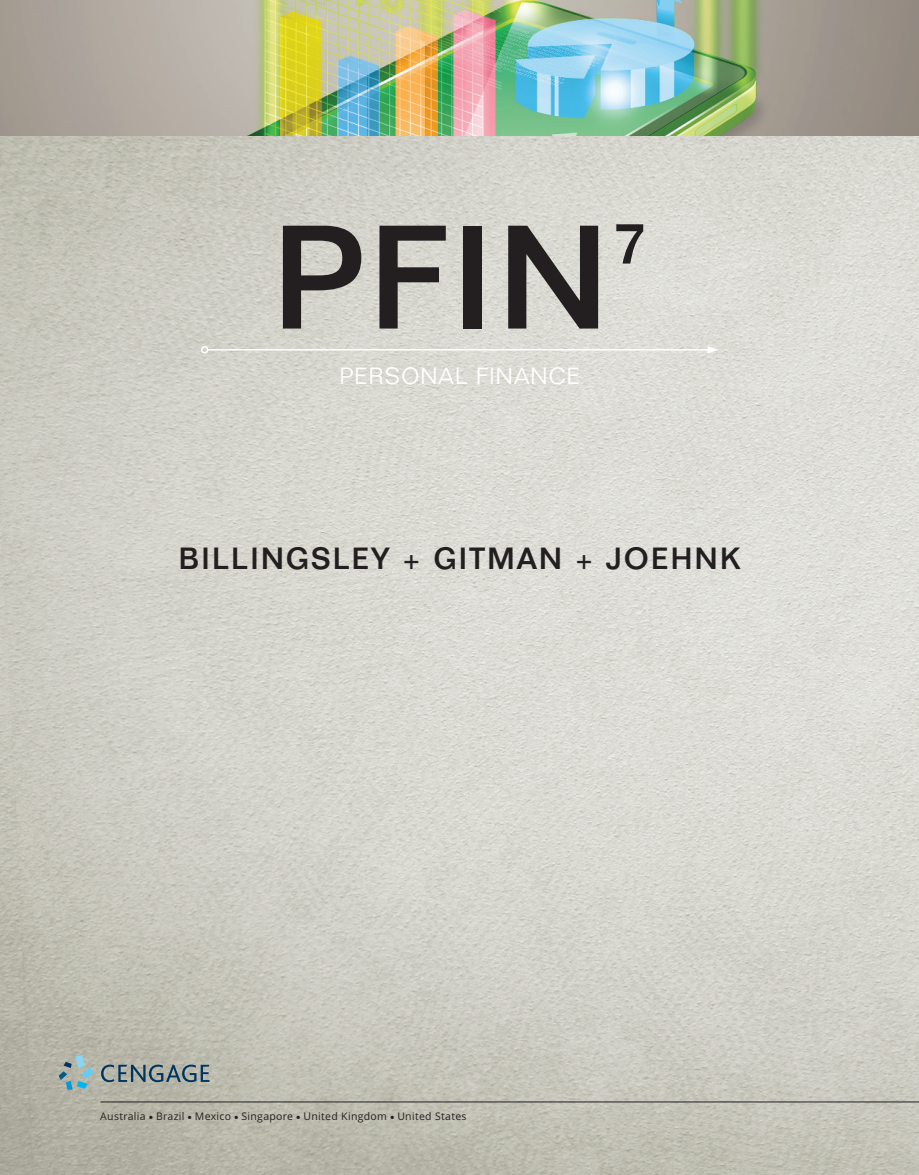
<style>
.page{position:relative;width:919px;height:1175px;background:#fff}
.page>*{position:absolute;margin:0;border:0;box-sizing:border-box;transform-origin:0 0}
.t1{font:500 144px "Folio Std";color:#231f20}
.t2{font:500 58.65px "Folio Std";color:#231f20}
.t3{font:500 30px "Folio Std";letter-spacing:.08em;color:#231f20}
.t4{font:300 22.95px "Folio Std";letter-spacing:.05em;color:#fff}
.t5{font:10.5px "Open Sans";letter-spacing:.03em;color:#231f20}
</style>
<div class="page">
<img style="left:0;top:135px;width:918px;height:1040px">
<hr style="left:100px;top:1101px;width:818px;height:1px;background:#231f20">
<img style="left:0;top:0;width:918px;height:135px">
<hr style="left:207px;top:349px;width:502px;height:1px;background:#fff">
<div style="left:201px;top:346px;width:7px;height:7px;border:2px solid #fff;border-radius:50%"></div>
<svg style="left:707px;top:346px;width:10px;height:8px"></svg>
<svg style="left:59px;top:1056px;width:34px;height:33px"></svg>
<svg style="left:101px;top:1064px;width:108px;height:18px;background:#7c8c91"></svg>
<svg style="left:390px;top:1115px;width:4px;height:3px"></svg>
<h1 class="t1" style="left:273px;top:191px;width:336px">PFIN</h1>
<h2 class="t2" style="left:613px;top:208px;width:34px">7</h2>
<h3 class="t4" style="left:339px;top:362px;width:241px">PERSONAL FINANCE</h3>
<h3 class="t3" style="left:179px;top:540px;width:562px">BILLINGSLEY + GITMAN + JOEHNK</h3>
<p class="t5" style="left:100px;top:1109px;width:367px">Australia Brazil Mexico Singapore United Kingdom United States</p>
</div>
